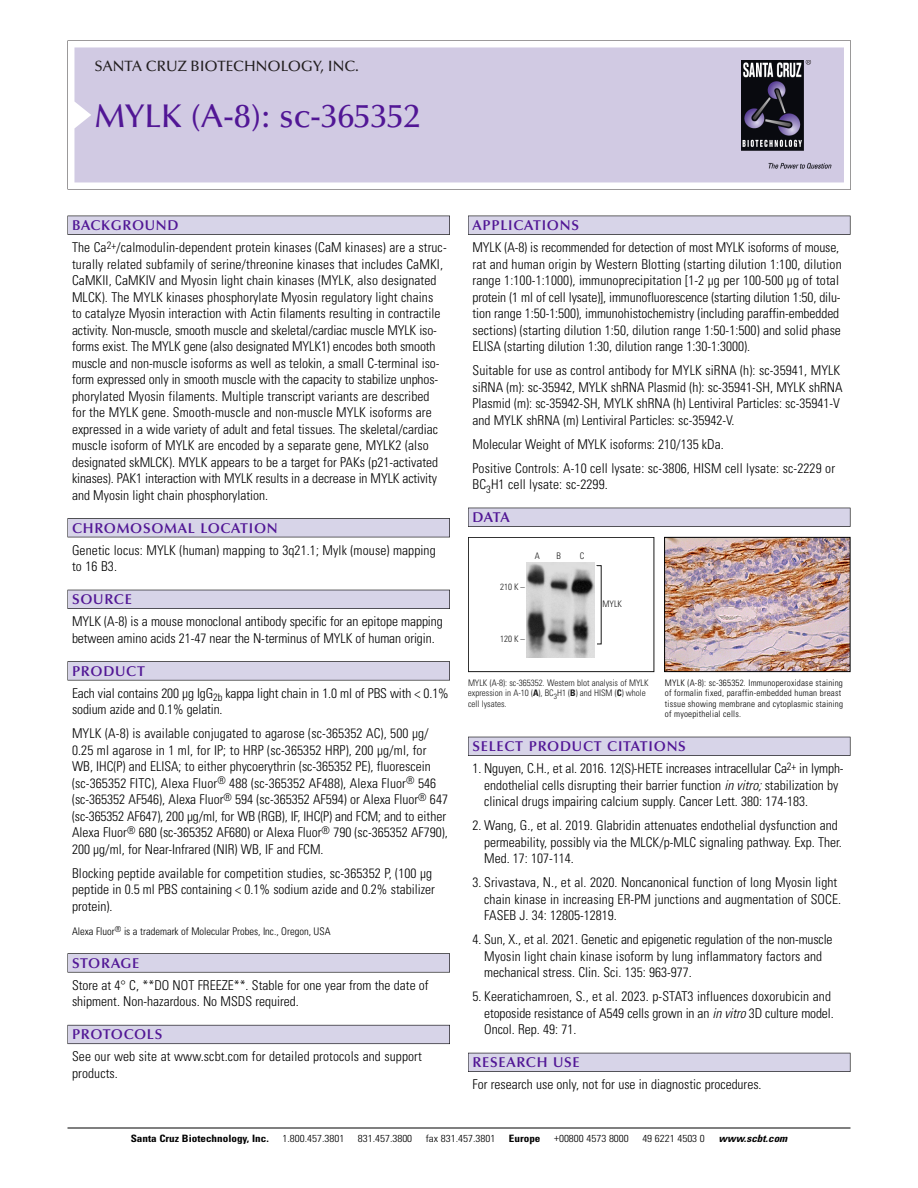
<style>
.page{position:relative;width:918px;height:1188px;background:#fff}
.page>*{position:absolute;margin:0;border:0;box-sizing:border-box;transform-origin:0 0}
.t1{font:500 33px "Optima";color:#511695}
.t2{font:500 15px "Optima";color:#231f20}
.t3{font:600 14.25px "Optima";letter-spacing:.05em;color:#511695}
.t4{font:300 condensed 13.5px/16.5px "Univers";color:#000}
.t5{font:300 condensed 10.5px "Univers";color:#000}
.t6{font:300 condensed 10.2px "Univers";color:#000;scale:1.1 1}
.t7{font:700 condensed 10.2px "Univers";color:#000;scale:1.1 1}
.t8{font:italic 700 condensed 10.2px "Univers";color:#000;scale:1.1 1}
.t9{font:300 condensed 9px/10.5px "Univers";letter-spacing:.02em;color:#000}
.t10{font:300 condensed 9px/10.5px "Univers";color:#191919}
.s1{font-weight:700}
.s2{font-style:italic}
</style>
<div class="page">
<svg style="left:68px;top:40px;width:783px;height:149px"></svg>
<div style="left:74px;top:47px;width:770px;height:135px;background:#d1cae3"></div>
<img style="left:741px;top:60px;width:90px;height:108px">
<div style="left:68px;top:216px;width:382px;height:19px;background:#535256"></div>
<div style="left:68px;top:216px;width:381px;height:18px;background:#d7d4e8"></div>
<div style="left:68px;top:518px;width:382px;height:19px;background:#515155"></div>
<div style="left:68px;top:519px;width:381px;height:18px;background:#d7d4e8"></div>
<div style="left:68px;top:590px;width:382px;height:19px;background:#515057"></div>
<div style="left:68px;top:590px;width:381px;height:18px;background:#d7d4e8"></div>
<div style="left:68px;top:661px;width:382px;height:19px;background:#575659"></div>
<div style="left:68px;top:662px;width:381px;height:18px;background:#d7d4e8"></div>
<svg style="left:68px;top:953px;width:382px;height:20px"></svg>
<div style="left:68px;top:954px;width:381px;height:18px;background:#d7d4e8"></div>
<div style="left:68px;top:1025px;width:382px;height:19px;background:#64626c"></div>
<div style="left:68px;top:1025px;width:381px;height:18px;background:#d7d4e8"></div>
<div style="left:468px;top:216px;width:382px;height:19px;background:#535256"></div>
<div style="left:468px;top:216px;width:382px;height:18px;background:#d7d4e8"></div>
<div style="left:468px;top:508px;width:382px;height:19px;background:#525156"></div>
<div style="left:468px;top:508px;width:382px;height:18px;background:#d7d4e8"></div>
<div style="left:468px;top:737px;width:382px;height:19px;background:#515057"></div>
<div style="left:468px;top:737px;width:382px;height:18px;background:#d7d4e8"></div>
<div style="left:468px;top:1053px;width:382px;height:19px;background:#535259"></div>
<div style="left:468px;top:1053px;width:382px;height:18px;background:#d7d4e8"></div>
<hr style="left:68px;top:1128px;width:782px;height:1px;background:#000">
<div style="left:468px;top:537px;width:186px;height:135px;border:1px solid #191919"></div>
<img style="left:526px;top:562px;width:69px;height:95px">
<img style="left:666px;top:539px;width:182px;height:131px">
<div style="left:664px;top:537px;width:186px;height:135px;border:1px solid #000"></div>
<p class="t2" style="left:94px;top:60px;width:266px">SANTA CRUZ BIOTECHNOLOGY, INC.</p>
<p class="t1" style="left:94px;top:102px;width:327px">MYLK (A-8): sc-365352</p>
<p class="t3" style="left:72px;top:219px;width:108px">BACKGROUND</p>
<p class="t4" style="left:72px;top:240px;width:376px">The Ca<sup>2+</sup>/calmodulin-dependent protein kinases (CaM kinases) are a struc&shy;turally related subfamily of serine/threonine kinases that includes CaMKI, CaMKII, CaMKIV and Myosin light chain kinases (MYLK, also designated MLCK). The MYLK kinases phosphorylate Myosin regulatory light chains<br>to catalyze Myosin interaction with Actin filaments resulting in contractile activity. Non-muscle, smooth muscle and skeletal/cardiac muscle MYLK iso&shy;forms exist. The MYLK gene (also designated MYLK1) encodes both smooth muscle and non-muscle isoforms as well as telokin, a small C-terminal iso&shy;form expressed only in smooth muscle with the capacity to stabilize unphos&shy;phorylated Myosin filaments. Multiple transcript variants are described<br>for the MYLK gene. Smooth-muscle and non-muscle MYLK isoforms are expressed in a wide variety of adult and fetal tissues. The skeletal/cardiac muscle isoform of MYLK are encoded by a separate gene, MYLK2 (also designated skMLCK). MYLK appears to be a target for PAKs (p21-activated kinases). PAK1 interaction with MYLK results in a decrease in MYLK activity and Myosin light chain phosphorylation.</p>
<p class="t3" style="left:72px;top:522px;width:207px">CHROMOSOMAL LOCATION</p>
<p class="t4" style="left:72px;top:543px;width:365px">Genetic locus: MYLK (human) mapping to 3q21.1; Mylk (mouse) mapping to 16 B3.</p>
<p class="t3" style="left:72px;top:593px;width:61px">SOURCE</p>
<p class="t4" style="left:72px;top:615px;width:372px">MYLK (A-8) is a mouse monoclonal antibody specific for an epitope mapping between amino acids 21-47 near the N-terminus of MYLK of human origin.</p>
<p class="t3" style="left:72px;top:665px;width:74px">PRODUCT</p>
<p class="t4" style="left:72px;top:686px;width:378px">Each vial contains 200 µg IgG<sub>2b</sub> kappa light chain in 1.0 ml of PBS with &lt; 0.1% sodium azide and 0.1% gelatin.</p>
<p class="t4" style="left:72px;top:727px;width:378px">MYLK (A-8) is available conjugated to agarose (sc-365352 AC), 500 µg/ 0.25 ml agarose in 1 ml, for IP; to HRP (sc-365352 HRP), 200 µg/ml, for WB, IHC(P) and ELISA; to either phycoerythrin (sc-365352 PE), fluorescein (sc-365352 FITC), Alexa Fluor<sup>®</sup> 488 (sc-365352 AF488), Alexa Fluor<sup>®</sup> 546 (sc-365352 AF546), Alexa Fluor<sup>®</sup> 594 (sc-365352 AF594) or Alexa Fluor<sup>®</sup> 647 (sc-365352 AF647), 200 µg/ml, for WB (RGB), IF, IHC(P) and FCM; and to either Alexa Fluor<sup>®</sup> 680 (sc-365352 AF680) or Alexa Fluor<sup>®</sup> 790 (sc-365352 AF790), 200 µg/ml, for Near-Infrared (NIR) WB, IF and FCM.</p>
<p class="t4" style="left:72px;top:866px;width:364px">Blocking peptide available for competition studies, sc-365352 P, (100 µg peptide in 0.5 ml PBS containing &lt; 0.1% sodium azide and 0.2% stabilizer protein).</p>
<p class="t5" style="left:72px;top:927px;width:260px">Alexa Fluor<sup>®</sup> is a trademark of Molecular Probes, Inc., Oregon, USA</p>
<p class="t3" style="left:72px;top:957px;width:69px">STORAGE</p>
<p class="t4" style="left:72px;top:978px;width:358px">Store at 4° C, **DO NOT FREEZE**. Stable for one year from the date of shipment. Non-hazardous. No MSDS required.</p>
<p class="t3" style="left:72px;top:1029px;width:92px">PROTOCOLS</p>
<p class="t4" style="left:72px;top:1050px;width:351px">See our web site at www.scbt.com for detailed protocols and support products.</p>
<p class="t3" style="left:473px;top:219px;width:108px">APPLICATIONS</p>
<p class="t4" style="left:473px;top:240px;width:371px">MYLK (A-8) is recommended for detection of most MYLK isoforms of mouse, rat and human origin by Western Blotting (starting dilution 1:100, dilution range 1:100-1:1000), immunoprecipitation [1-2 µg per 100-500 µg of total protein (1 ml of cell lysate)], immunofluorescence (starting dilution 1:50, dilu&shy;tion range 1:50-1:500), immunohistochemistry (including paraffin-embedded sections) (starting dilution 1:50, dilution range 1:50-1:500) and solid phase ELISA (starting dilution 1:30, dilution range 1:30-1:3000).</p>
<p class="t4" style="left:473px;top:363px;width:372px">Suitable for use as control antibody for MYLK siRNA (h): sc-35941, MYLK siRNA (m): sc-35942, MYLK shRNA Plasmid (h): sc-35941-SH, MYLK shRNA Plasmid (m): sc-35942-SH, MYLK shRNA (h) Lentiviral Particles: sc-35941-V and MYLK shRNA (m) Lentiviral Particles: sc-35942-V.</p>
<p class="t4" style="left:473px;top:437px;width:253px">Molecular Weight of MYLK isoforms: 210/135 kDa.</p>
<p class="t4" style="left:473px;top:461px;width:364px">Positive Controls: A-10 cell lysate: sc-3806, HISM cell lysate: sc-2229 or<br>BC<sub>3</sub>H1 cell lysate: sc-2299.</p>
<p class="t3" style="left:473px;top:511px;width:39px">DATA</p>
<p class="t10" style="left:500px;top:582px;width:26px">210 K –</p>
<p class="t10" style="left:535px;top:551px;width:7px">A</p>
<p class="t10" style="left:557px;top:551px;width:6px">B</p>
<p class="t10" style="left:580px;top:551px;width:6px">C</p>
<p class="t10" style="left:500px;top:635px;width:26px">120 K –</p>
<p class="t10" style="left:603px;top:599px;width:21px">MYLK</p>
<p class="t10" style="left:468px;top:678px;width:182px">MYLK (A-8): sc-365352. Western blot analysis of MYLK expression in A-10 (<span class="s1">A</span>), BC<sub>3</sub>H1 (<span class="s1">B</span>) and HISM (<span class="s1">C</span>) whole cell lysates.</p>
<p class="t9" style="left:665px;top:678px;width:180px">MYLK (A-8): sc-365352. Immunoperoxidase staining of formalin fixed, paraffin-embedded human breast tissue showing membrane and cytoplasmic staining of myoepithelial cells.</p>
<p class="t3" style="left:473px;top:740px;width:215px">SELECT PRODUCT CITATIONS</p>
<p class="t4" style="left:484px;top:762px;width:361px;text-indent:-12px">1. Nguyen, C.H., et al. 2016. 12(S)-HETE increases intracellular Ca<sup>2+</sup> in lymph&shy;endothelial cells disrupting their barrier function <span class="s2">in vitro;</span>stabilization by clinical drugs impairing calcium supply. Cancer Lett. 380: 174-183.</p>
<p class="t4" style="left:484px;top:819px;width:359px;text-indent:-12px">2. Wang, G., et al. 2019. Glabridin attenuates endothelial dysfunction and permeability, possibly via the MLCK/p-MLC signaling pathway. Exp. Ther.<br>Med. 17: 107-114.</p>
<p class="t4" style="left:484px;top:876px;width:359px;text-indent:-12px">3. Srivastava, N., et al. 2020. Noncanonical function of long Myosin light chain kinase in increasing ER-PM junctions and augmentation of SOCE.<br>FASEB J. 34: 12805-12819.</p>
<p class="t4" style="left:484px;top:933px;width:350px;text-indent:-12px">4. Sun, X., et al. 2021. Genetic and epigenetic regulation of the non-muscle<br>Myosin light chain kinase isoform by lung inflammatory factors and mechanical stress. Clin. Sci. 135: 963-977.</p>
<p class="t4" style="left:484px;top:990px;width:351px;text-indent:-12px">5. Keeratichamroen, S., et al. 2023. p-STAT3 influences doxorubicin and etoposide resistance of A549 cells grown in an <span class="s2">in vitro</span> 3D culture model.<br>Oncol. Rep. 49: 71.</p>
<p class="t3" style="left:473px;top:1056px;width:109px">RESEARCH USE</p>
<p class="t4" style="left:473px;top:1078px;width:291px">For research use only, not for use in diagnostic procedures.</p>
<p class="t7" style="left:131px;top:1135px;width:127px">Santa Cruz Biotechnology, Inc.</p>
<p class="t6" style="left:282px;top:1135px;width:58px">1.800.457.3801</p>
<p class="t6" style="left:358px;top:1135px;width:51px">831.457.3800</p>
<p class="t6" style="left:426px;top:1135px;width:65px">fax 831.457.3801</p>
<p class="t7" style="left:509px;top:1135px;width:30px">Europe</p>
<p class="t6" style="left:554px;top:1135px;width:69px">+00800 4573 8000</p>
<p class="t6" style="left:642px;top:1135px;width:58px">49 6221 4503 0</p>
<p class="t8" style="left:719px;top:1135px;width:66px">www.scbt.com</p>
</div>
